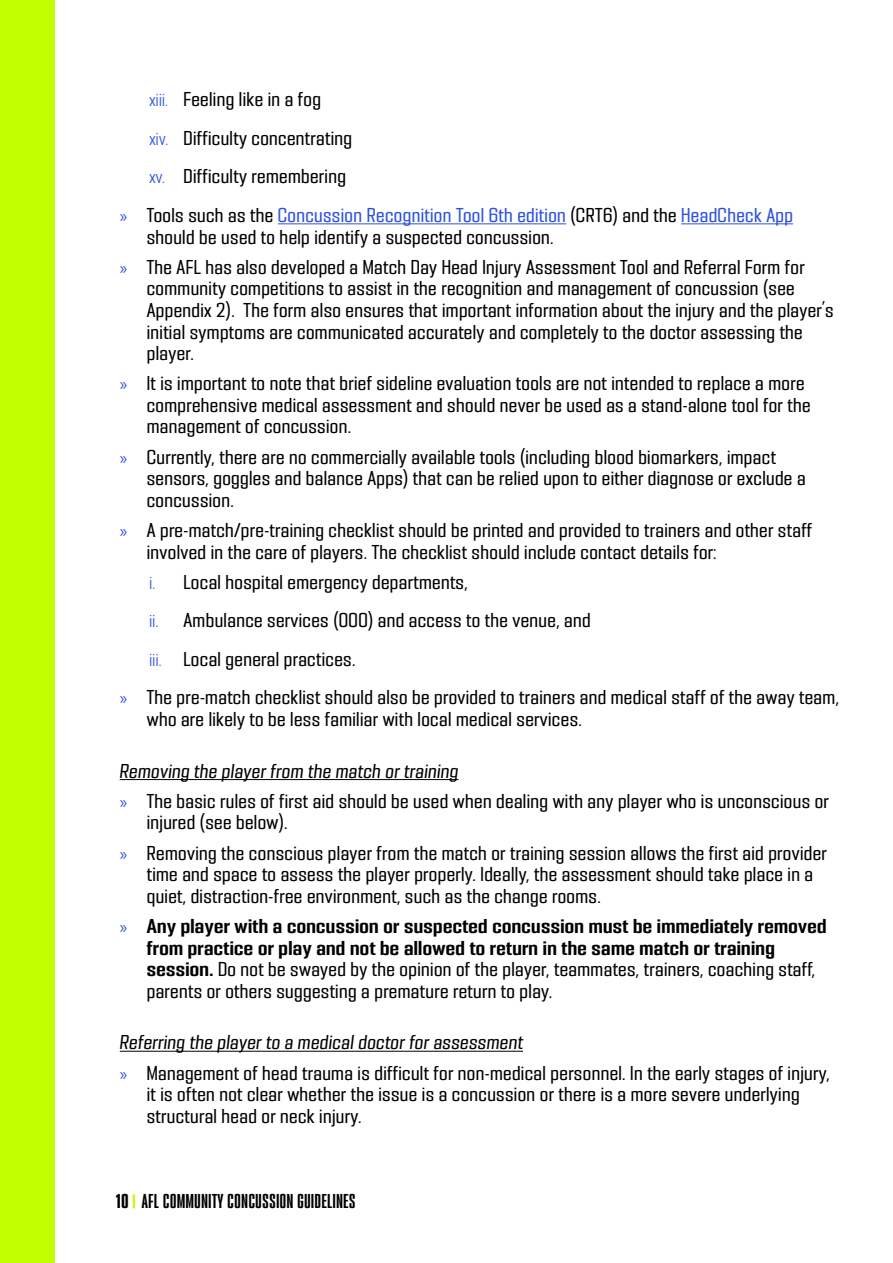
<style>
.page{position:relative;width:893px;height:1263px;background:#fff}
.page>*{position:absolute;margin:0;border:0;box-sizing:border-box;transform-origin:0 0}
.t1{font:18px/21.6px "PODIUM Sharp 4.7";letter-spacing:.02em;color:#000}
.t2{font:18px/21.6px "PODIUM Sharp 4.9";letter-spacing:.02em;color:#000}
.t3{font:18px "PODIUM Sharp 4.7 italic";letter-spacing:.02em;color:#000}
.t4{font:18px "PODIUM Sharp 2.9";letter-spacing:.04em;color:#000}
.s1{font-family:"PODIUM Sharp 4.6";font-size:16.5px;color:#2e52e0}
.s2{font-family:"Myriad Pro";color:#2e52e0}
.s3{color:#2e52e0}
.s4{font-family:"PODIUM Sharp 4.7"}
.s5{font-family:"PODIUM Sharp 2.10"}
</style>
<div class="page">
<div style="left:0;top:0;width:54px;height:1263px;background:#c0ff00"></div>
<svg style="left:133px;top:1194px;width:2px;height:14px"></svg>
<hr style="left:278px;top:223px;width:288px;height:1px;background:#2e52e0">
<hr style="left:681px;top:223px;width:112px;height:1px;background:#2e52e0">
<hr style="left:120px;top:779px;width:339px;height:1px;background:#000">
<hr style="left:120px;top:1051px;width:403px;height:1px;background:#000">
<p class="t1" style="left:149px;top:88px;width:173px"><span class="s1">xiii.</span> Feeling like in a fog</p>
<p class="t1" style="left:149px;top:127px;width:204px"><span class="s1">xiv.</span> Difficulty concentrating</p>
<p class="t1" style="left:149px;top:166px;width:198px"><span class="s1">xv.</span> Difficulty remembering</p>
<p class="t1" style="left:147px;top:204px;width:648px;text-indent:-27px"><span class="s2">»</span> Tools such as the <span class="s3">Concussion Recognition Tool 6th edition</span> (CRT6) and the <span class="s3">HeadCheck App </span>should be used to help identify a suspected concussion.</p>
<p class="t1" style="left:147px;top:256px;width:688px;text-indent:-27px"><span class="s2">»</span> The AFL has also developed a Match Day Head Injury Assessment Tool and Referral Form for community competitions to assist in the recognition and management of concussion (see Appendix 2). The form also ensures that important information about the injury and the player’s initial symptoms are communicated accurately and completely to the doctor assessing the player.</p>
<p class="t1" style="left:147px;top:372px;width:665px;text-indent:-27px"><span class="s2">»</span> It is important to note that brief sideline evaluation tools are not intended to replace a more comprehensive medical assessment and should never be used as a stand-alone tool for the management of concussion.</p>
<p class="t1" style="left:147px;top:446px;width:660px;text-indent:-27px"><span class="s2">»</span> Currently, there are no commercially available tools (including blood biomarkers, impact sensors, goggles and balance Apps) that can be relied upon to either diagnose or exclude a concussion.</p>
<p class="t1" style="left:147px;top:519px;width:667px;text-indent:-27px"><span class="s2">»</span> A pre-match/pre-training checklist should be printed and provided to trainers and other staff involved in the care of players. The checklist should include contact details for:</p>
<p class="t1" style="left:149px;top:571px;width:320px"><span class="s1">i.</span> Local hospital emergency departments,</p>
<p class="t1" style="left:149px;top:609px;width:443px"><span class="s1">ii.</span> Ambulance services (000) and access to the venue, and</p>
<p class="t1" style="left:149px;top:648px;width:208px"><span class="s1">iii.</span> Local general practices.</p>
<p class="t1" style="left:147px;top:687px;width:694px;text-indent:-27px"><span class="s2">»</span> The pre-match checklist should also be provided to trainers and medical staff of the away team, who are likely to be less familiar with local medical services.</p>
<p class="t3" style="left:120px;top:759px;width:340px">Removing the player from the match or training</p>
<p class="t1" style="left:147px;top:790px;width:684px;text-indent:-27px"><span class="s2">»</span> The basic rules of first aid should be used when dealing with any player who is unconscious or injured (see below).</p>
<p class="t1" style="left:147px;top:842px;width:682px;text-indent:-27px"><span class="s2">»</span> Removing the conscious player from the match or training session allows the first aid provider time and space to assess the player properly. Ideally, the assessment should take place in a quiet, distraction-free environment, such as the change rooms.</p>
<p class="t2" style="left:147px;top:915px;width:681px;text-indent:-27px"><span class="s2">»</span> Any player with a concussion or suspected concussion must be immediately removed from practice or play and not be allowed to return in the same match or training session. <span class="s4">Do not be swayed by the opinion of the player, teammates, trainers, coaching staff, parents or others suggesting a premature return to play.</span></p>
<p class="t3" style="left:120px;top:1031px;width:405px">Referring the player to a medical doctor for assessment</p>
<p class="t1" style="left:147px;top:1062px;width:684px;text-indent:-27px"><span class="s2">»</span> Management of head trauma is difficult for non-medical personnel. In the early stages of injury, it is often not clear whether the issue is a concussion or there is a more severe underlying structural head or neck injury.</p>
<p class="t4" style="left:116px;top:1190px;width:241px"><span class="s5">10</span> AFL COMMUNITY CONCUSSION GUIDELINES</p>
</div>
